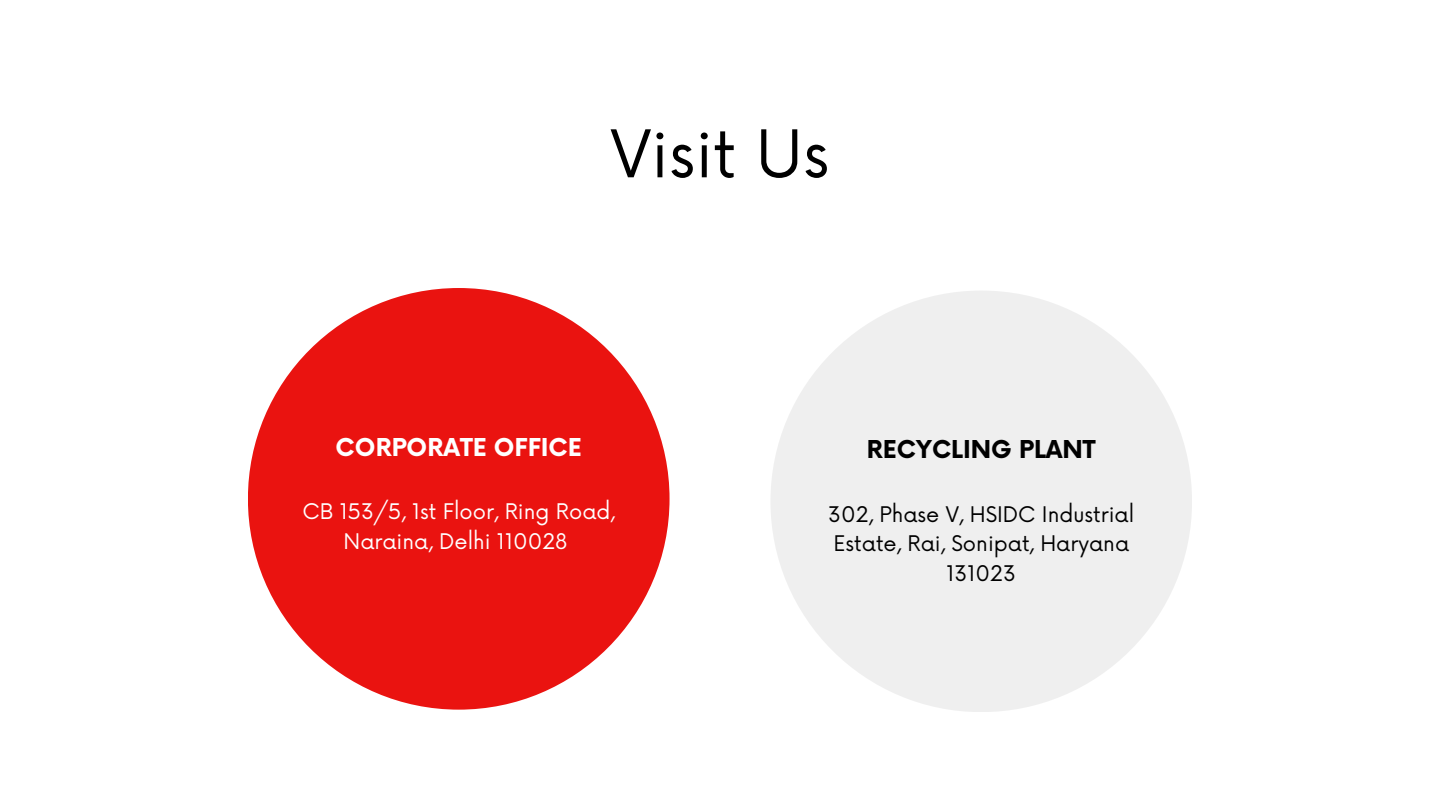
<style>
.page{position:relative;width:1440px;height:810px;background:#fff}
.page>*{position:absolute;margin:0;border:0;box-sizing:border-box;transform-origin:0 0}
.t1{font:64px "Now";color:#000}
.t2{font:700 24px "Now";color:#fff}
.t3{font:700 24px "Now";color:#000}
.t4{font:21px/29.2px "Now";color:#000;text-align:center}
.t5{font:21px/29.2px "Now";color:#fff;text-align:center}
</style>
<div class="page">
<div style="left:248px;top:288px;width:422px;height:422px;background:#ea1310;border-radius:50%"></div>
<div style="left:770px;top:291px;width:422px;height:421px;background:#efefef;border-radius:50%"></div>
<h1 class="t1" style="left:611px;top:118px;width:220px">Visit Us</h1>
<p class="t2" style="left:336px;top:434px;width:248px">CORPORATE OFFICE</p>
<p class="t3" style="left:867px;top:437px;width:230px">RECYCLING PLANT</p>
<h2 class="t5" style="left:303px;top:498px;width:314px">CB 153/5, 1st Floor, Ring Road,<br>Naraina, Delhi 110028</h2>
<h2 class="t4" style="left:828px;top:501px;width:307px">302, Phase V, HSIDC Industrial<br>Estate, Rai, Sonipat, Haryana<br>131023</h2>
</div>
